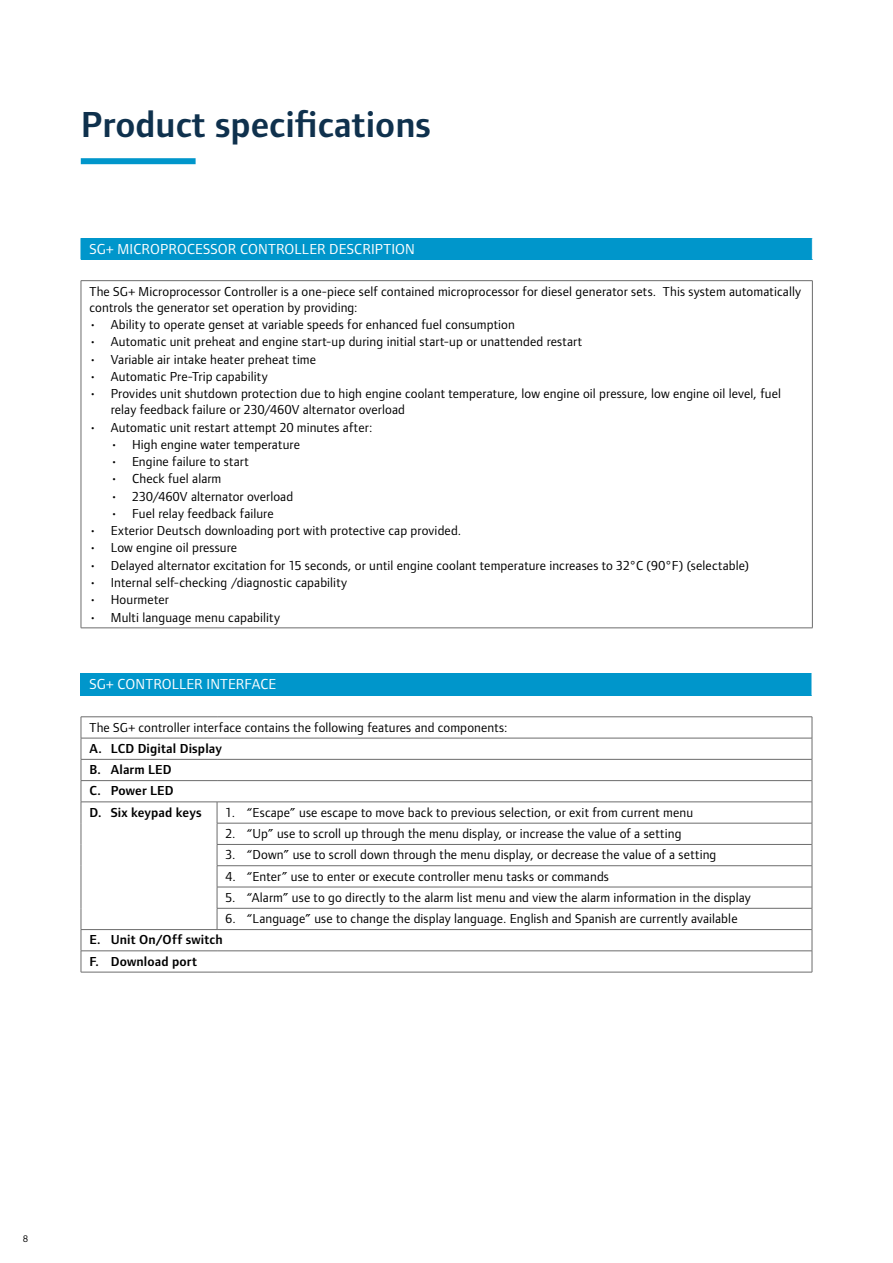
<style>
.page{position:relative;width:893px;height:1263px;background:#fff}
.page>*{position:absolute;margin:0;border:0;box-sizing:border-box;transform-origin:0 0}
.t1{font:600 37.5px "Foundry Form Sans Blonde";color:#0f314d}
.t2{font:15px "Foundry Form Sans Blonde";letter-spacing:.01em;color:#fff}
.t3{font:13.5px/16.2px "Foundry Form Sans Blonde";letter-spacing:.01em;color:#000}
.t4{font:600 13.5px/21.3px "Foundry Form Sans Blonde";letter-spacing:.01em;color:#000}
.t5{font:10.5px "Foundry Form Sans Blonde Book SC";color:#000}
</style>
<div class="page">
<div style="left:81px;top:238px;width:731px;height:21px;background:#0096cb"></div>
<hr style="left:81px;top:280px;width:732px;height:1px;background:#6c6c6c">
<hr style="left:81px;top:628px;width:732px;height:1px;background:#6c6c6c">
<svg style="left:812px;top:238px;width:1px;height:21px"></svg>
<hr style="left:81px;top:281px;width:1px;height:347px;background:#6c6c6c">
<hr style="left:812px;top:281px;width:1px;height:347px;background:#6c6c6c">
<div style="left:81px;top:673px;width:731px;height:22px;background:#0096cb"></div>
<svg style="left:82px;top:717px;width:730px;height:255px"></svg>
<hr style="left:81px;top:716px;width:136px;height:1px;background:#6c6c6c">
<hr style="left:217px;top:716px;width:595px;height:1px;background:#6c6c6c">
<hr style="left:81px;top:738px;width:136px;height:1px;background:#6c6c6c">
<hr style="left:217px;top:738px;width:595px;height:1px;background:#6c6c6c">
<hr style="left:81px;top:759px;width:136px;height:1px;background:#6c6c6c">
<hr style="left:217px;top:759px;width:595px;height:1px;background:#6c6c6c">
<hr style="left:81px;top:780px;width:136px;height:1px;background:#6c6c6c">
<hr style="left:217px;top:780px;width:595px;height:1px;background:#6c6c6c">
<hr style="left:81px;top:802px;width:136px;height:1px;background:#6c6c6c">
<hr style="left:217px;top:802px;width:595px;height:1px;background:#6c6c6c">
<hr style="left:217px;top:823px;width:595px;height:1px;background:#6c6c6c">
<hr style="left:217px;top:844px;width:595px;height:1px;background:#6c6c6c">
<hr style="left:217px;top:865px;width:595px;height:1px;background:#6c6c6c">
<hr style="left:217px;top:887px;width:595px;height:1px;background:#6c6c6c">
<hr style="left:217px;top:908px;width:595px;height:1px;background:#6c6c6c">
<hr style="left:81px;top:929px;width:136px;height:1px;background:#6c6c6c">
<hr style="left:217px;top:929px;width:595px;height:1px;background:#6c6c6c">
<hr style="left:81px;top:950px;width:136px;height:1px;background:#6c6c6c">
<hr style="left:217px;top:950px;width:595px;height:1px;background:#6c6c6c">
<hr style="left:81px;top:972px;width:136px;height:1px;background:#6c6c6c">
<hr style="left:217px;top:972px;width:595px;height:1px;background:#6c6c6c">
<svg style="left:217px;top:802px;width:1px;height:127px"></svg>
<svg style="left:81px;top:717px;width:1px;height:255px"></svg>
<svg style="left:812px;top:717px;width:1px;height:255px"></svg>
<div style="left:81px;top:158px;width:115px;height:6px;background:#0096cb"></div>
<h1 class="t1" style="left:81px;top:103px;width:352px">Product specifications</h1>
<p class="t2" style="left:89px;top:241px;width:327px">SG+ MICROPROCESSOR CONTROLLER DESCRIPTION</p>
<p class="t3" style="left:89px;top:283px;width:713px">The SG+ Microprocessor Controller is a one-piece self contained microprocessor for diesel generator sets. This system automatically controls the generator set operation by providing:</p>
<p class="t3" style="left:89px;top:316px;width:427px">• Ability to operate genset at variable speeds for enhanced fuel consumption</p>
<p class="t3" style="left:89px;top:334px;width:494px">• Automatic unit preheat and engine start-up during initial start-up or unattended restart</p>
<p class="t3" style="left:89px;top:351px;width:228px">• Variable air intake heater preheat time</p>
<p class="t3" style="left:89px;top:368px;width:180px">• Automatic Pre-Trip capability</p>
<p class="t3" style="left:111px;top:385px;width:672px;text-indent:-21px">• Provides unit shutdown protection due to high engine coolant temperature, low engine oil pressure, low engine oil level, fuel relay feedback failure or 230/460V alternator overload</p>
<p class="t3" style="left:89px;top:419px;width:284px">• Automatic unit restart attempt 20 minutes after:</p>
<p class="t3" style="left:111px;top:436px;width:191px">• High engine water temperature</p>
<p class="t3" style="left:111px;top:453px;width:140px">• Engine failure to start</p>
<p class="t3" style="left:111px;top:471px;width:112px">• Check fuel alarm</p>
<p class="t3" style="left:111px;top:488px;width:184px">• 230/460V alternator overload</p>
<p class="t3" style="left:111px;top:505px;width:164px">• Fuel relay feedback failure</p>
<p class="t3" style="left:89px;top:522px;width:373px">• Exterior Deutsch downloading port with protective cap provided.</p>
<p class="t3" style="left:89px;top:540px;width:149px">• Low engine oil pressure</p>
<p class="t3" style="left:89px;top:557px;width:661px">• Delayed alternator excitation for 15 seconds, or until engine coolant temperature increases to 32°C (90°F) (selectable)</p>
<p class="t3" style="left:89px;top:574px;width:259px">• Internal self-checking /diagnostic capability</p>
<p class="t3" style="left:89px;top:591px;width:81px">• Hourmeter</p>
<p class="t3" style="left:89px;top:609px;width:192px">• Multi language menu capability</p>
<p class="t2" style="left:89px;top:676px;width:188px">SG+ CONTROLLER INTERFACE</p>
<p class="t3" style="left:89px;top:719px;width:420px">The SG+ controller interface contains the following features and components:</p>
<p class="t4" style="left:89px;top:738px;width:134px">A. LCD Digital Display<br>B. Alarm LED<br>C. Power LED<br>D. Six keypad keys</p>
<p class="t3" style="left:226px;top:804px;width:469px">1. “Escape” use escape to move back to previous selection, or exit from current menu</p>
<p class="t3" style="left:226px;top:825px;width:457px">2. “Up” use to scroll up through the menu display, or increase the value of a setting</p>
<p class="t3" style="left:226px;top:847px;width:492px">3. “Down” use to scroll down through the menu display, or decrease the value of a setting</p>
<p class="t3" style="left:226px;top:868px;width:385px">4. “Enter” use to enter or execute controller menu tasks or commands</p>
<p class="t3" style="left:226px;top:889px;width:527px">5. “Alarm” use to go directly to the alarm list menu and view the alarm information in the display</p>
<p class="t3" style="left:226px;top:910px;width:513px">6. “Language” use to change the display language. English and Spanish are currently available</p>
<p class="t4" style="left:89px;top:929px;width:135px">E. Unit On/Off switch<br>F. Download port</p>
<p class="t5" style="left:23px;top:1232px;width:6px">8</p>
</div>
